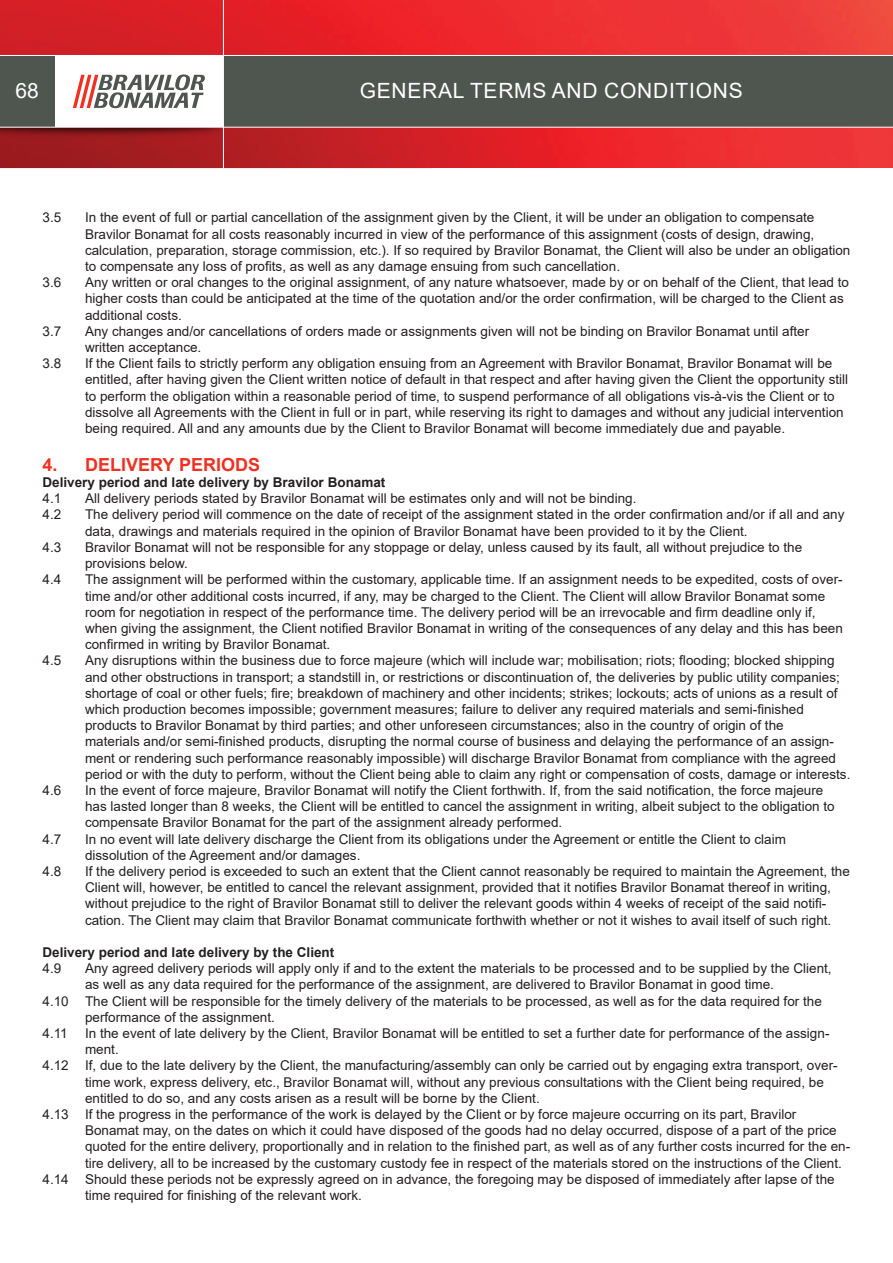
<style>
.page{position:relative;width:893px;height:1263px;background:#fff}
.page>*{position:absolute;margin:0;border:0;box-sizing:border-box;transform-origin:0 0}
.t1{font:21px "Arial";letter-spacing:.035em;color:#fff}
.t2{font:700 18px "Arial";color:#ef3122}
.t3{font:13.5px/16.2px "Arial";color:#231f20}
.t4{font:700 13.5px "Arial";color:#231f20}
</style>
<div class="page">
<img style="left:0;top:0;width:893px;height:55px">
<img style="left:0;top:128px;width:893px;height:40px">
<img style="left:0;top:107px;width:223px;height:49px">
<div style="left:0;top:55px;width:55px;height:72px;background:#4f5650"></div>
<svg style="left:73px;top:74px;width:132px;height:34px"></svg>
<div style="left:223px;top:55px;width:670px;height:72px;background:#4f5650"></div>
<hr style="left:223px;top:0;width:1px;height:168px;background:#fff">
<hr style="left:0;top:127px;width:893px;height:1px;background:#fff">
<hr style="left:0;top:55px;width:893px;height:1px;background:#fff">
<h1 class="t1" style="left:16px;top:76px;width:25px">68</h1>
<h1 class="t1" style="left:360px;top:76px;width:77px">General</h1>
<h1 class="t1" style="left:470px;top:76px;width:274px">terms and conditions</h1>
<p class="t3" style="left:43px;top:210px;width:20px">3.5</p>
<p class="t3" style="left:85px;top:210px;width:767px">In the event of full or partial cancellation of the assignment given by the Client, it will be under an obligation to compensate Bravilor Bonamat for all costs reasonably incurred in view of the performance of this assignment (costs of design, drawing, calculation, preparation, storage commission, etc.). If so required by Bravilor Bonamat, the Client will also be under an obligation to compensate any loss of profits, as well as any damage ensuing from such cancellation.</p>
<p class="t3" style="left:43px;top:274px;width:20px">3.6</p>
<p class="t3" style="left:85px;top:274px;width:765px">Any written or oral changes to the original assignment, of any nature whatsoever, made by or on behalf of the Client, that lead to higher costs than could be anticipated at the time of the quotation and/or the order confirmation, will be charged to the Client as additional costs.</p>
<p class="t3" style="left:43px;top:323px;width:20px">3.7</p>
<p class="t3" style="left:85px;top:323px;width:726px">Any changes and/or cancellations of orders made or assignments given will not be binding on Bravilor Bonamat until after written acceptance.</p>
<p class="t3" style="left:43px;top:355px;width:20px">3.8</p>
<p class="t3" style="left:85px;top:355px;width:765px">If the Client fails to strictly perform any obligation ensuing from an Agreement with Bravilor Bonamat, Bravilor Bonamat will be entitled, after having given the Client written notice of default in that respect and after having given the Client the opportunity still to perform the obligation within a reasonable period of time, to suspend performance of all obligations vis-à-vis the Client or to dissolve all Agreements with the Client in full or in part, while reserving its right to damages and without any judicial intervention being required. All and any amounts due by the Client to Bravilor Bonamat will become immediately due and payable.</p>
<h2 class="t2" style="left:43px;top:452px;width:219px">4. DELIVERY PERIODS</h2>
<p class="t4" style="left:43px;top:473px;width:344px">Delivery period and late delivery by Bravilor Bonamat</p>
<p class="t3" style="left:43px;top:490px;width:20px">4.1</p>
<p class="t3" style="left:85px;top:490px;width:553px">All delivery periods stated by Bravilor Bonamat will be estimates only and will not be binding.</p>
<p class="t3" style="left:43px;top:507px;width:20px">4.2</p>
<p class="t3" style="left:85px;top:507px;width:761px">The delivery period will commence on the date of receipt of the assignment stated in the order confirmation and/or if all and any data, drawings and materials required in the opinion of Bravilor Bonamat have been provided to it by the Client.</p>
<p class="t3" style="left:43px;top:539px;width:20px">4.3</p>
<p class="t3" style="left:85px;top:539px;width:719px">Bravilor Bonamat will not be responsible for any stoppage or delay, unless caused by its fault, all without prejudice to the provisions below.</p>
<p class="t3" style="left:43px;top:571px;width:20px">4.4</p>
<p class="t3" style="left:85px;top:571px;width:759px">The assignment will be performed within the customary, applicable time. If an assignment needs to be expedited, costs of over&shy;time and/or other additional costs incurred, if any, may be charged to the Client. The Client will allow Bravilor Bonamat some room for negotiation in respect of the performance time. The delivery period will be an irrevocable and firm deadline only if, when giving the assignment, the Client notified Bravilor Bonamat in writing of the consequences of any delay and this has been confirmed in writing by Bravilor Bonamat.</p>
<p class="t3" style="left:43px;top:652px;width:20px">4.5</p>
<p class="t3" style="left:85px;top:652px;width:767px">Any disruptions within the business due to force majeure (which will include war; mobilisation; riots; flooding; blocked shipping and other obstructions in transport; a standstill in, or restrictions or discontinuation of, the deliveries by public utility companies; shortage of coal or other fuels; fire; breakdown of machinery and other incidents; strikes; lockouts; acts of unions as a result of which production becomes impossible; government measures; failure to deliver any required materials and semi-finished products to Bravilor Bonamat by third parties; and other unforeseen circumstances; also in the country of origin of the<br>materials and/or semi-finished products, disrupting the normal course of business and delaying the performance of an assign&shy;ment or rendering such performance reasonably impossible) will discharge Bravilor Bonamat from compliance with the agreed period or with the duty to perform, without the Client being able to claim any right or compensation of costs, damage or interests.</p>
<p class="t3" style="left:43px;top:782px;width:20px">4.6</p>
<p class="t3" style="left:85px;top:782px;width:751px">In the event of force majeure, Bravilor Bonamat will notify the Client forthwith. If, from the said notification, the force majeure has lasted longer than 8 weeks, the Client will be entitled to cancel the assignment in writing, albeit subject to the obligation to compensate Bravilor Bonamat for the part of the assignment already performed.</p>
<p class="t3" style="left:43px;top:831px;width:20px">4.7</p>
<p class="t3" style="left:85px;top:831px;width:702px">In no event will late delivery discharge the Client from its obligations under the Agreement or entitle the Client to claim dissolution of the Agreement and/or damages.</p>
<p class="t3" style="left:43px;top:863px;width:20px">4.8</p>
<p class="t3" style="left:85px;top:863px;width:766px">If the delivery period is exceeded to such an extent that the Client cannot reasonably be required to maintain the Agreement, the Client will, however, be entitled to cancel the relevant assignment, provided that it notifies Bravilor Bonamat thereof in writing, without prejudice to the right of Bravilor Bonamat still to deliver the relevant goods within 4 weeks of receipt of the said notifi&shy;cation. The Client may claim that Bravilor Bonamat communicate forthwith whether or not it wishes to avail itself of such right.</p>
<p class="t4" style="left:43px;top:943px;width:293px">Delivery period and late delivery by the Client</p>
<p class="t3" style="left:43px;top:960px;width:20px">4.9</p>
<p class="t3" style="left:85px;top:960px;width:748px">Any agreed delivery periods will apply only if and to the extent the materials to be processed and to be supplied by the Client,</p>
<p class="t3" style="left:85px;top:976px;width:690px">as well as any data required for the performance of the assignment, are delivered to Bravilor Bonamat in good time.</p>
<p class="t3" style="left:43px;top:993px;width:781px">4.10 The Client will be responsible for the timely delivery of the materials to be processed, as well as for the data required for the</p>
<p class="t3" style="left:85px;top:1009px;width:191px">performance of the assignment.</p>
<p class="t3" style="left:43px;top:1025px;width:27px">4.11</p>
<p class="t3" style="left:85px;top:1025px;width:746px">In the event of late delivery by the Client, Bravilor Bonamat will be entitled to set a further date for performance of the assign-</p>
<p class="t3" style="left:85px;top:1041px;width:35px">ment.</p>
<p class="t3" style="left:43px;top:1057px;width:797px">4.12 If, due to the late delivery by the Client, the manufacturing/assembly can only be carried out by engaging extra transport, over-</p>
<p class="t3" style="left:85px;top:1074px;width:740px">time work, express delivery, etc., Bravilor Bonamat will, without any previous consultations with the Client being required, be</p>
<p class="t3" style="left:85px;top:1090px;width:456px">entitled to do so, and any costs arisen as a result will be borne by the Client.</p>
<p class="t3" style="left:43px;top:1106px;width:755px">4.13 If the progress in the performance of the work is delayed by the Client or by force majeure occurring on its part, Bravilor</p>
<p class="t3" style="left:85px;top:1122px;width:753px">Bonamat may, on the dates on which it could have disposed of the goods had no delay occurred, dispose of a part of the price</p>
<p class="t3" style="left:85px;top:1138px;width:767px">quoted for the entire delivery, proportionally and in relation to the finished part, as well as of any further costs incurred for the en-</p>
<p class="t3" style="left:85px;top:1155px;width:758px">tire delivery, all to be increased by the customary custody fee in respect of the materials stored on the instructions of the Client.</p>
<p class="t3" style="left:43px;top:1171px;width:794px">4.14 Should these periods not be expressly agreed on in advance, the foregoing may be disposed of immediately after lapse of the</p>
<p class="t3" style="left:85px;top:1187px;width:278px">time required for finishing of the relevant work.</p>
</div>
